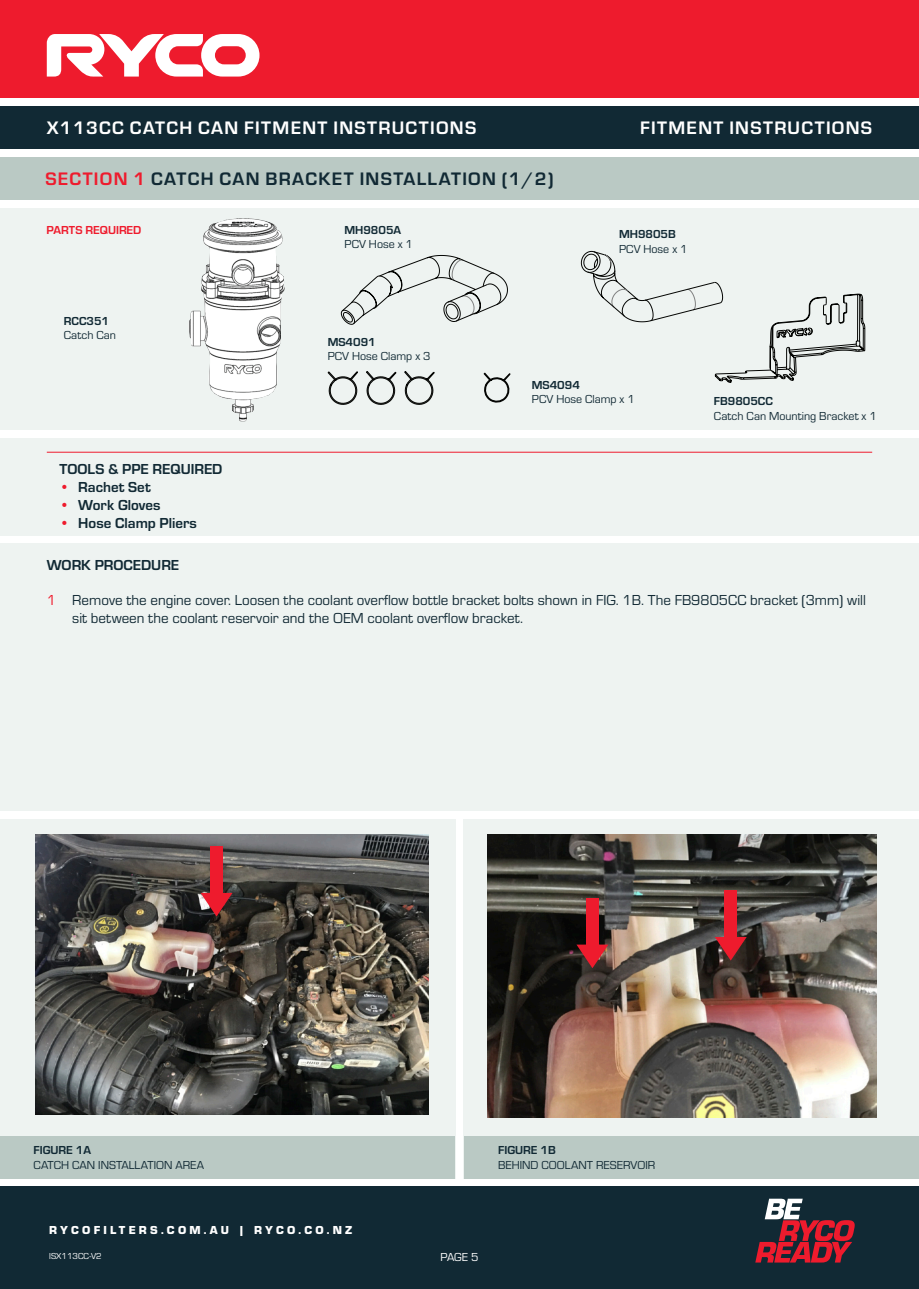
<style>
.page{position:relative;width:919px;height:1289px;background:#fff}
.page>*{position:absolute;margin:0;border:0;box-sizing:border-box;transform-origin:0 0}
.t1{font:700 18.75px "Eurostile";letter-spacing:.07em;color:#fff}
.Section_Headings{font:700 18.75px "Eurostile";letter-spacing:.07em;color:#112934}
.t2{font:15px/18px "Eurostile";color:#112934}
.List_Table_Heading{font:700 15px "Eurostile";color:#112934}
.Work_Procedure{font:700 15px "Eurostile";color:#112934}
.Image_Sub_Headings{font:12px/14.4px "Eurostile";color:#112934}
.Image_Sub_Headings-2{font:700 12px "Eurostile";color:#112934}
.t3{font:900 12px "Eurostile";letter-spacing:.27em;color:#fff}
.Parts_Required{font:700 12px "Eurostile";color:#ee1b2d}
.t4{font:12px "Eurostile";color:#fff}
.t5{font:9px "Eurostile";color:#fff}
.s1{color:#ee1b2d}
.s2{font-weight:700}
</style>
<div class="page">
<div style="left:0;top:0;width:918px;height:98px;background:#ee1b2d"></div>
<svg style="left:47px;top:34px;width:212px;height:43px"></svg>
<div style="left:0;top:106px;width:918px;height:43px;background:#112934"></div>
<div style="left:0;top:1186px;width:918px;height:102px;background:#112934"></div>
<div style="left:0;top:157px;width:918px;height:43px;background:#bac9c4"></div>
<svg style="left:755px;top:1198px;width:99px;height:64px"></svg>
<div style="left:0;top:438px;width:918px;height:98px;background:#eef3f1"></div>
<hr style="left:47px;top:452px;width:825px;height:1px;background:#ee1b2d">
<div style="left:0;top:208px;width:918px;height:221px;background:#eef3f1"></div>
<div style="left:0;top:543px;width:918px;height:267px;background:#eef3f1"></div>
<div style="left:0;top:819px;width:455px;height:359px;background:#eef3f1"></div>
<div style="left:0;top:1136px;width:455px;height:42px;background:#bac9c4"></div>
<div style="left:463px;top:819px;width:455px;height:359px;background:#eef3f1"></div>
<div style="left:464px;top:1136px;width:454px;height:42px;background:#bac9c4"></div>
<svg style="left:327px;top:371px;width:183px;height:34px"></svg>
<svg style="left:340px;top:293px;width:523px;height:90px"></svg>
<svg style="left:341px;top:250px;width:382px;height:75px"></svg>
<img style="left:189px;top:218px;width:96px;height:203px">
<img style="left:35px;top:834px;width:393px;height:280px">
<img style="left:487px;top:834px;width:389px;height:283px">
<svg style="left:200px;top:892px;width:32px;height:24px"></svg>
<div style="left:210px;top:846px;width:13px;height:46px;background:#ee1b2d"></div>
<svg style="left:576px;top:944px;width:32px;height:24px"></svg>
<div style="left:586px;top:898px;width:12px;height:46px;background:#ee1b2d"></div>
<svg style="left:714px;top:936px;width:32px;height:24px"></svg>
<div style="left:724px;top:890px;width:13px;height:46px;background:#ee1b2d"></div>
<p class="t1" style="left:47px;top:114px;width:431px">X113CC CATCH CAN FITMENT INSTRUCTIONS</p>
<p class="t1" style="left:640px;top:114px;width:233px">FITMENT INSTRUCTIONS</p>
<p class="Section_Headings" style="left:45px;top:165px;width:509px"><span class="s1">SECTION 1</span> CATCH CAN BRACKET INSTALLATION (1/2)</p>
<p class="Parts_Required" style="left:46px;top:221px;width:96px">PARTS REQUIRED</p>
<p class="Image_Sub_Headings-2" style="left:64px;top:312px;width:47px">RCC351</p>
<p class="Image_Sub_Headings" style="left:64px;top:327px;width:54px">Catch Can</p>
<p class="List_Table_Heading" style="left:60px;top:458px;width:164px">TOOLS &amp; PPE REQUIRED</p>
<p class="List_Table_Heading" style="left:60px;top:476px;width:93px"><span class="s1">•</span> Rachet Set</p>
<p class="List_Table_Heading" style="left:60px;top:494px;width:102px"><span class="s1">•</span> Work Gloves</p>
<p class="List_Table_Heading" style="left:60px;top:512px;width:139px"><span class="s1">•</span> Hose Clamp Pliers</p>
<p class="Image_Sub_Headings-2" style="left:344px;top:221px;width:58px">MH9805A</p>
<p class="Image_Sub_Headings" style="left:344px;top:236px;width:70px">PCV Hose x 1</p>
<p class="Image_Sub_Headings-2" style="left:327px;top:333px;width:50px">MS4091</p>
<p class="Image_Sub_Headings" style="left:327px;top:348px;width:104px">PCV Hose Clamp x 3</p>
<p class="Image_Sub_Headings-2" style="left:619px;top:226px;width:58px">MH9805B</p>
<p class="Image_Sub_Headings" style="left:619px;top:241px;width:70px">PCV Hose x 1</p>
<p class="Image_Sub_Headings-2" style="left:531px;top:376px;width:50px">MS4094</p>
<p class="Image_Sub_Headings" style="left:531px;top:391px;width:104px">PCV Hose Clamp x 1</p>
<p class="Image_Sub_Headings" style="left:713px;top:393px;width:164px"><span class="s2">FB9805CC<br></span>Catch Can Mounting Bracket x 1</p>
<p class="Work_Procedure" style="left:47px;top:554px;width:134px">WORK PROCEDURE</p>
<p class="t2" style="left:72px;top:590px;width:795px;text-indent:-26px"><span class="s1">1</span> Remove the engine cover. Loosen the coolant overflow bottle bracket bolts shown in FIG. 1B. The FB9805CC bracket (3mm) will sit between the coolant reservoir and the OEM coolant overflow bracket.</p>
<p class="Image_Sub_Headings-2" style="left:34px;top:1141px;width:59px">FIGURE 1A</p>
<p class="Image_Sub_Headings" style="left:34px;top:1156px;width:172px">CATCH CAN INSTALLATION AREA</p>
<p class="Image_Sub_Headings-2" style="left:498px;top:1141px;width:59px">FIGURE 1B</p>
<p class="Image_Sub_Headings" style="left:498px;top:1156px;width:158px">BEHIND COOLANT RESERVOIR</p>
<p class="t3" style="left:49px;top:1221px;width:304px">RYCOFILTERS.COM.AU | RYCO.CO.NZ</p>
<p class="t5" style="left:49px;top:1249px;width:54px">ISX113CC-V2</p>
<p class="t4" style="left:440px;top:1248px;width:40px">PAGE 5</p>
</div>
